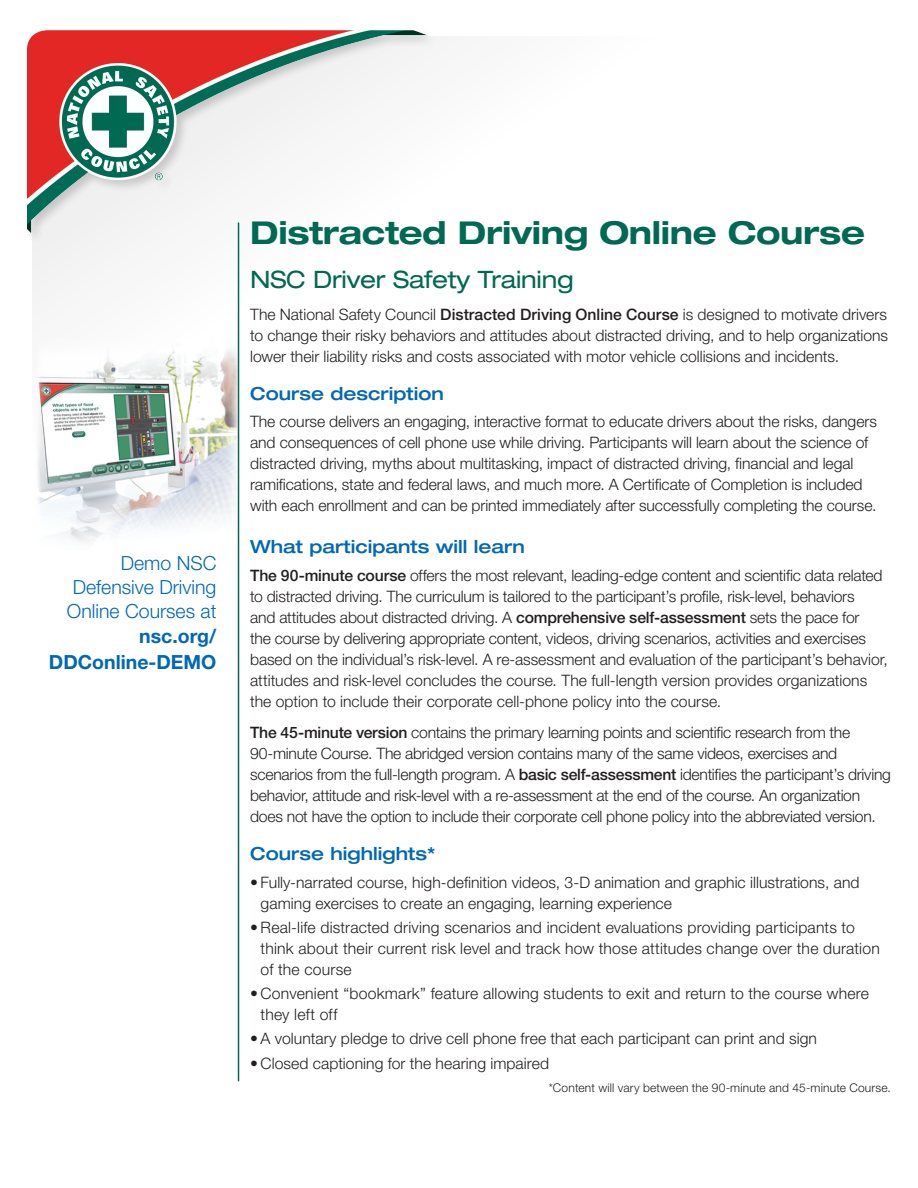
<style>
.page{position:relative;width:918px;height:1188px;background:#fff}
.page>*{position:absolute;margin:0;border:0;box-sizing:border-box;transform-origin:0 0}
.t1{font:700 expanded 31.5px "Helvetica Neue LT Std";letter-spacing:-.01em;color:#006951}
.t2{font:expanded 24px "Helvetica Neue LT Std";letter-spacing:-.01em;color:#006951}
.t3{font:300 19.5px/24px "Helvetica Neue LT Std";color:#0168b3;text-align:justify}
.t4{font:700 19.5px/25.5px "Helvetica Neue LT Std";color:#0168b3;text-align:right}
.t5{font:500 expanded 18px "Helvetica Neue LT Std";color:#0168b3}
.t6{font:300 15.75px/21px "Helvetica Neue LT Std";letter-spacing:-.005em;color:#231f20}
.t7{font:300 15.75px/21px "Helvetica Neue LT Std";letter-spacing:.015em;color:#231f20}
.t8{font:300 12px "Helvetica Neue LT Std";letter-spacing:.015em;color:#231f20}
.s1{font-weight:500}
.s2{font-weight:400}
</style>
<div class="page">
<img style="left:27px;top:30px;width:423px;height:268px">
<img style="left:36px;top:324px;width:202px;height:242px">
<hr style="left:238px;top:223px;width:1px;height:858px;background:#006951">
<p class="t3" style="left:67px;top:550px;width:151px;text-indent:54px">Demo NSC Defensive Driving Online Courses at</p>
<p class="t4" style="left:49px;top:623px;width:169px">nsc.org/<br>DDConline-DEMO</p>
<h1 class="t1" style="left:250px;top:213px;width:616px">Distracted Driving Online Course</h1>
<h2 class="t2" style="left:250px;top:265px;width:325px">NSC Driver Safety Training</h2>
<p class="t6" style="left:250px;top:304px;width:639px;text-align:justify">The National Safety Council <span class="s1">Distracted Driving Online Course</span> is designed to motivate drivers to change their risky behaviors and attitudes about distracted driving, and to help organizations lower their liability risks and costs associated with motor vehicle collisions and incidents.</p>
<p class="t5" style="left:250px;top:382px;width:195px">Course description</p>
<p class="t6" style="left:250px;top:411px;width:628px">The course delivers an engaging, interactive format to educate drivers about the risks, dangers and consequences of cell phone use while driving. Participants will learn about the science of distracted driving, myths about multitasking, impact of distracted driving, financial and legal ramifications, state and federal laws, and much more. A Certificate of Completion is included with each enrollment and can be printed immediately after successfully completing the course.</p>
<p class="t5" style="left:250px;top:535px;width:276px">What participants will learn</p>
<p class="t6" style="left:250px;top:564px;width:639px"><span class="s1">The 90-minute course</span> offers the most relevant, leading-edge content and scientific data related to distracted driving. The curriculum is tailored to the participant’s profile, risk-level, behaviors<br>and attitudes about distracted driving. A <span class="s1">comprehensive self-assessment</span> sets the pace for<br>the course by delivering appropriate content, videos, driving scenarios, activities and exercises based on the individual’s risk-level. A re-assessment and evaluation of the participant’s behavior, attitudes and risk-level concludes the course. The full-length version provides organizations the option to include their corporate cell-phone policy into the course.</p>
<p class="t6" style="left:250px;top:722px;width:642px"><span class="s1">The 45-minute version</span> contains the primary learning points and scientific research from the 90-minute Course. The abridged version contains many of the same videos, exercises and scenarios from the full-length program. A <span class="s1">basic self-assessment</span> identifies the participant’s driving behavior, attitude and risk-level with a re-assessment at the end of the course. An organization does not have the option to include their corporate cell phone policy into the abbreviated version.</p>
<p class="t5" style="left:250px;top:842px;width:187px">Course highlights*</p>
<p class="t6" style="left:261px;top:871px;width:600px;text-indent:-11px"><span class="s2">•</span> Fully-narrated course, high-definition videos, 3-D animation and graphic illustrations, and gaming exercises to create an engaging, learning experience</p>
<p class="t7" style="left:261px;top:916px;width:621px;text-indent:-11px"><span class="s2">•</span> Real-life distracted driving scenarios and incident evaluations providing participants to think about their current risk level and track how those attitudes change over the duration of the course</p>
<p class="t7" style="left:261px;top:983px;width:610px;text-indent:-11px"><span class="s2">•</span> Convenient “bookmark” feature allowing students to exit and return to the course where they left off</p>
<p class="t6" style="left:250px;top:1028px;width:568px"><span class="s2">•</span> A voluntary pledge to drive cell phone free that each participant can print and sign</p>
<p class="t6" style="left:250px;top:1052px;width:300px"><span class="s2">•</span> Closed captioning for the hearing impaired</p>
<p class="t8" style="left:549px;top:1080px;width:344px">*Content will vary between the 90-minute and 45-minute Course.</p>
</div>
